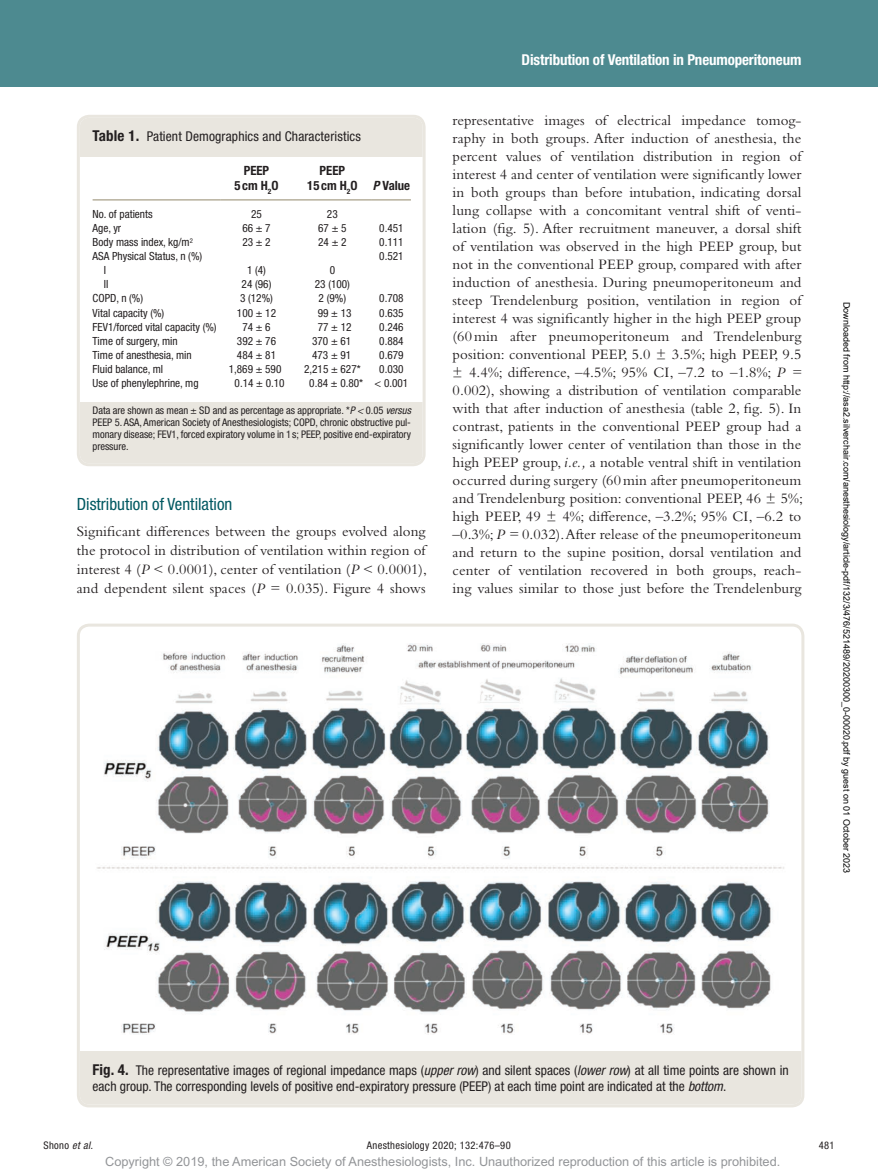
<style>
.page{position:relative;width:878px;height:1175px;background:#fff}
.page>*{position:absolute;margin:0;border:0;box-sizing:border-box;transform-origin:0 0}
.t1{font:condensed 16.8px "Helvetica Neue LT Std";color:#005861}
.t2{font:15px/18px "Bembo Std";letter-spacing:.005em;color:#231f20;text-align:justify}
.t3{font:700 condensed 15px "Helvetica Neue LT Std";letter-spacing:-.01em;color:#fff}
.t4{font:condensed 13.5px/15.8px "Helvetica Neue LT Std";color:#231f20}
.t5{font:12.75px "Arial MT Std";color:#939598}
.t6{font:700 condensed 12.75px/15px "Helvetica Neue LT Std";color:#231f20;text-align:center}
.t7{font:condensed 11.25px "Helvetica Neue LT Std";color:#231f20}
.t8{font:condensed 10.5px/12px "Helvetica Neue LT Std";letter-spacing:-.005em;color:#231f20;text-align:justify}
.t9{font:condensed 10.5px "Helvetica Neue LT Std";letter-spacing:.03em;color:#231f20}
.t10{font:9px "Arial";color:#000}
.s1{font-weight:700;font-size:15px}
.s2{font-style:italic}
</style>
<div class="page">
<div style="left:0;top:0;width:878px;height:86px;background:#4d8a90"></div>
<hr style="left:93px;top:199px;width:127px;height:1px;background:#9f967d">
<hr style="left:220px;top:199px;width:73px;height:1px;background:#9f967d">
<hr style="left:293px;top:199px;width:79px;height:1px;background:#9f967d">
<hr style="left:372px;top:199px;width:39px;height:1px;background:#9f967d">
<div style="left:80px;top:118px;width:342px;height:38px;background:#e9e6df"></div>
<div style="left:80px;top:402px;width:342px;height:61px;background:#e9e6df"></div>
<div style="left:77px;top:115px;width:348px;height:351px;border:3px solid #e9e6df;border-radius:11px"></div>
<img style="left:97px;top:643px;width:687px;height:391px">
<div style="left:80px;top:1051px;width:721px;height:53px;background:#e9e6df"></div>
<div style="left:77px;top:623px;width:727px;height:484px;border:3px solid #e9e6df;border-radius:11px"></div>
<p class="t4" style="left:93px;top:128px;width:270px"><span class="s1">Table 1.</span> Patient Demographics and Characteristics</p>
<p class="t6" style="left:234px;top:163px;width:45px">PEEP<br>5 cm H<sub>2</sub>O</p>
<p class="t6" style="left:307px;top:163px;width:51px">PEEP<br>15 cm H<sub>2</sub>O</p>
<p class="t6" style="left:372px;top:178px;width:39px"><span class="s2">P</span> Value</p>
<p class="t7" style="left:93px;top:208px;width:62px">No. of patients</p>
<p class="t7" style="left:251px;top:208px;width:12px">25</p>
<p class="t7" style="left:327px;top:208px;width:12px">23</p>
<p class="t7" style="left:93px;top:222px;width:30px">Age, yr</p>
<p class="t7" style="left:242px;top:222px;width:30px">66 ± 7</p>
<p class="t7" style="left:318px;top:222px;width:30px">67 ± 5</p>
<p class="t7" style="left:379px;top:222px;width:26px">0.451</p>
<p class="t7" style="left:93px;top:236px;width:102px">Body mass index, kg/m<sup>2</sup></p>
<p class="t7" style="left:242px;top:236px;width:30px">23 ± 2</p>
<p class="t7" style="left:318px;top:236px;width:30px">24 ± 2</p>
<p class="t7" style="left:379px;top:236px;width:26px">0.111</p>
<p class="t7" style="left:93px;top:250px;width:111px">ASA Physical Status, n (%)</p>
<p class="t7" style="left:379px;top:250px;width:26px">0.521</p>
<p class="t7" style="left:104px;top:264px;width:4px">I</p>
<p class="t7" style="left:247px;top:264px;width:20px">1 (4)</p>
<p class="t7" style="left:330px;top:264px;width:7px">0</p>
<p class="t7" style="left:104px;top:278px;width:6px">II</p>
<p class="t7" style="left:242px;top:278px;width:31px">24 (96)</p>
<p class="t7" style="left:315px;top:278px;width:37px">23 (100)</p>
<p class="t7" style="left:93px;top:292px;width:52px">COPD, n (%)</p>
<p class="t7" style="left:240px;top:292px;width:34px">3 (12%)</p>
<p class="t7" style="left:318px;top:292px;width:29px">2 (9%)</p>
<p class="t7" style="left:379px;top:292px;width:26px">0.708</p>
<p class="t7" style="left:93px;top:306px;width:73px">Vital capacity (%)</p>
<p class="t7" style="left:237px;top:306px;width:41px">100 ± 12</p>
<p class="t7" style="left:318px;top:306px;width:35px">99 ± 13</p>
<p class="t7" style="left:379px;top:306px;width:26px">0.635</p>
<p class="t7" style="left:93px;top:320px;width:125px">FEV1/forced vital capacity (%)</p>
<p class="t7" style="left:242px;top:320px;width:30px">74 ± 6</p>
<p class="t7" style="left:318px;top:320px;width:35px">77 ± 12</p>
<p class="t7" style="left:379px;top:320px;width:26px">0.246</p>
<p class="t7" style="left:93px;top:334px;width:87px">Time of surgery, min</p>
<p class="t7" style="left:237px;top:334px;width:41px">392 ± 76</p>
<p class="t7" style="left:312px;top:334px;width:41px">370 ± 61</p>
<p class="t7" style="left:379px;top:334px;width:26px">0.884</p>
<p class="t7" style="left:93px;top:348px;width:101px">Time of anesthesia, min</p>
<p class="t7" style="left:237px;top:348px;width:41px">484 ± 81</p>
<p class="t7" style="left:312px;top:348px;width:41px">473 ± 91</p>
<p class="t7" style="left:379px;top:348px;width:26px">0.679</p>
<p class="t7" style="left:93px;top:362px;width:72px">Fluid balance, ml</p>
<p class="t7" style="left:229px;top:362px;width:54px">1,869 ± 590</p>
<p class="t7" style="left:304px;top:362px;width:58px">2,215 ± 627*</p>
<p class="t7" style="left:379px;top:362px;width:26px">0.030</p>
<p class="t7" style="left:93px;top:376px;width:107px">Use of phenylephrine, mg</p>
<p class="t7" style="left:235px;top:376px;width:51px">0.14 ± 0.10</p>
<p class="t7" style="left:309px;top:376px;width:101px">0.84 ± 0.80* &lt; 0.001</p>
<p class="t8" style="left:93px;top:405px;width:320px">Data are shown as mean ± SD and as percentage as appropriate. *<span class="s2">P &lt;</span> 0.05 <span class="s2">versus </span>PEEP 5. ASA, American Society of Anesthesiologists; COPD, chronic obstructive pul&shy;monary disease; FEV1, forced expiratory volume in 1s; PEEP, positive end-expiratory pressure.</p>
<p class="t1" style="left:77px;top:494px;width:157px">Distribution of Ventilation</p>
<p class="t2" style="left:77px;top:521px;width:352px;line-height:19px">Significant differences between the groups evolved along the protocol in distribution of ventilation within region of interest 4 (<span class="s2">P</span> &lt; 0.0001), center of ventilation (<span class="s2">P</span> &lt; 0.0001), and dependent silent spaces (<span class="s2">P</span> = 0.035). Figure 4 shows</p>
<p class="t3" style="left:521px;top:51px;width:281px">Distribution of Ventilation in Pneumoperitoneum</p>
<p class="t2" style="left:452px;top:111px;width:352px">representative images of electrical impedance tomog&shy;raphy in both groups. After induction of anesthesia, the percent values of ventilation distribution in region of interest 4 and center of ventilation were significantly lower in both groups than before intubation, indicating dorsal lung collapse with a concomitant ventral shift of venti&shy;lation (fig. 5). After recruitment maneuver, a dorsal shift of ventilation was observed in the high PEEP group, but not in the conventional PEEP group, compared with after induction of anesthesia. During pneumoperitoneum and steep Trendelenburg position, ventilation in region of interest 4 was significantly higher in the high PEEP group (60min after pneumoperitoneum and Trendelenburg position: conventional PEEP, 5.0 ± 3.5%; high PEEP, 9.5 ± 4.4%; difference, –4.5%; 95% CI, –7.2 to –1.8%; <span class="s2">P = </span>0.002), showing a distribution of ventilation comparable with that after induction of anesthesia (table 2, fig. 5). In contrast, patients in the conventional PEEP group had a significantly lower center of ventilation than those in the high PEEP group, <span class="s2">i.e.,</span> a notable ventral shift in ventilation occurred during surgery (60min after pneumoperitoneum and Trendelenburg position: conventional PEEP, 46 ± 5%; high PEEP, 49 ± 4%; difference, –3.2%; 95% CI, –6.2 to –0.3%; <span class="s2">P =</span> 0.032). After release of the pneumoperitoneum and return to the supine position, dorsal ventilation and center of ventilation recovered in both groups, reach&shy;ing values similar to those just before the Trendelenburg</p>
<p class="t10" style="left:850px;top:302px;width:573px;rotate:90deg">Downloaded from http://asa2.silverchair.com/anesthesiology/article-pdf/132/3/476/521489/20200300_0-00020.pdf by guest on 01 October 2023</p>
<p class="t4" style="left:93px;top:1062px;width:697px"><span class="s1">Fig. 4.</span> The representative images of regional impedance maps (<span class="s2">upper row</span>) and silent spaces (<span class="s2">lower row</span>) at all time points are shown in each group. The corresponding levels of positive end-expiratory pressure (PEEP) at each time point are indicated at the <span class="s2">bottom</span>.</p>
<p class="t8" style="left:44px;top:1139px;width:51px">Shono <span class="s2">et al.</span></p>
<p class="t9" style="left:372px;top:1139px;width:140px">nesthesiology 2020; 132:476–90</p>
<p class="t8" style="left:818px;top:1139px;width:17px">481</p>
<p class="t5" style="left:105px;top:1154px;width:676px">Copyright © 2019, the American Society of Anesthesiologists, Inc. Unauthorized reproduction of this article is prohibited.</p>
</div>
